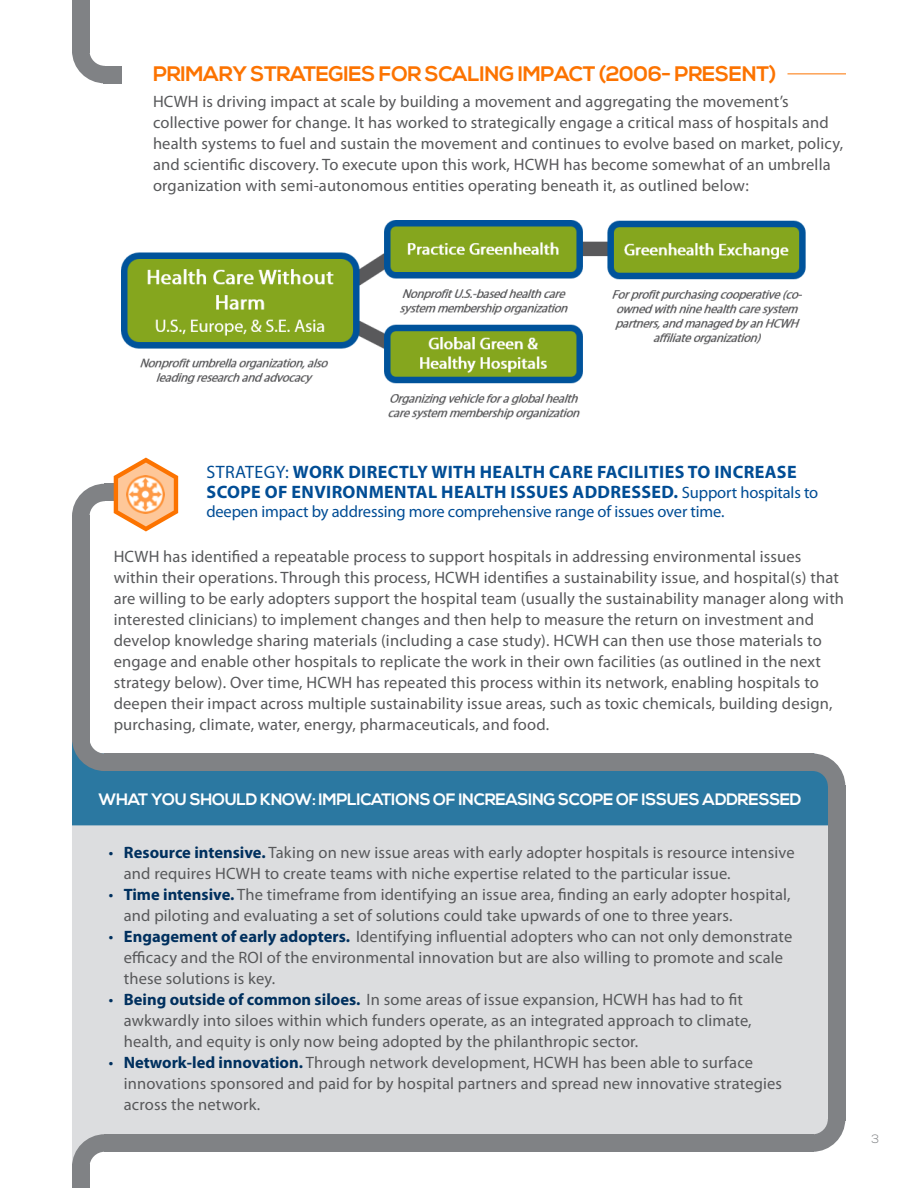
<style>
.page{position:relative;width:918px;height:1188px;background:#fff}
.page>*{position:absolute;margin:0;border:0;box-sizing:border-box;transform-origin:0 0}
.t1{font:700 21px "Nexa";letter-spacing:-.02em;color:#fc7300}
.t2{font:700 18px/19.5px "Myriad Pro";letter-spacing:.02em;color:#014d95}
.t3{font:16.5px/21px "Myriad Pro";letter-spacing:.01em;color:#57585a}
.t4{font:700 16.5px "Nexa";letter-spacing:-.02em;color:#fff}
.t5{font:16.5px "Myriad Pro";letter-spacing:-.01em;color:#014d95}
.t6{font:300 12px "Nexa";color:#787a7d}
.s1{font-weight:400}
.s2{font-weight:400;font-size:16.5px}
.s3{font-family:"Nexa";font-weight:700;font-size:13.5px;color:#00305e}
.s4{font-weight:700;color:#00305e}
</style>
<div class="page">
<div style="left:104px;top:484px;width:45px;height:17px;background:#808285"></div>
<svg style="left:72px;top:484px;width:33px;height:33px"></svg>
<div style="left:72px;top:515px;width:17px;height:233px;background:#808285"></div>
<svg style="left:114px;top:458px;width:64px;height:73px"></svg>
<img style="left:127px;top:476px;width:37px;height:37px">
<svg style="left:72px;top:825px;width:756px;height:363px;background:#dfe0e2"></svg>
<div style="left:72px;top:753px;width:756px;height:72px;background:#2b78a1"></div>
<div style="left:104px;top:754px;width:610px;height:17px;background:#808285"></div>
<svg style="left:72px;top:738px;width:33px;height:33px"></svg>
<div style="left:828px;top:785px;width:17px;height:336px;background:#808285"></div>
<div style="left:616px;top:754px;width:197px;height:17px;background:#808285"></div>
<svg style="left:813px;top:754px;width:32px;height:32px"></svg>
<div style="left:104px;top:1134px;width:610px;height:18px;background:#808285"></div>
<svg style="left:72px;top:1134px;width:33px;height:33px"></svg>
<div style="left:616px;top:1134px;width:197px;height:18px;background:#808285"></div>
<svg style="left:813px;top:1119px;width:32px;height:33px"></svg>
<div style="left:72px;top:0;width:17px;height:53px;background:#808285"></div>
<svg style="left:72px;top:51px;width:33px;height:32px"></svg>
<div style="left:103px;top:66px;width:19px;height:17px;background:#808285"></div>
<hr style="left:788px;top:74px;width:58px;height:1px;background:#fc7300">
<div style="left:72px;top:1165px;width:17px;height:23px;background:#808285"></div>
<img style="left:122px;top:220px;width:684px;height:200px">
<p class="t1" style="left:153px;top:62px;width:625px">PRIMARY STRATEGIES FOR SCALING IMPACT (2006- PRESENT)</p>
<p class="t3" style="left:153px;top:90px;width:692px">HCWH is driving impact at scale by building a movement and aggregating the movement’s collective power for change. It has worked to strategically engage a critical mass of hospitals and health systems to fuel and sustain the movement and continues to evolve based on market, policy, and scientific discovery. To execute upon this work, HCWH has become somewhat of an umbrella organization with semi-autonomous entities operating beneath it, as outlined below:</p>
<p class="t2" style="left:207px;top:462px;width:613px"><span class="s1">STRATEGY:</span> WORK DIRECTLY WITH HEALTH CARE FACILITIES TO INCREASE<br>SCOPE OF ENVIRONMENTAL HEALTH ISSUES ADDRESSED. <span class="s2">Support hospitals to</span></p>
<p class="t5" style="left:206px;top:502px;width:520px">deepen impact by addressing more comprehensive range of issues over time.</p>
<p class="t3" style="left:114px;top:546px;width:732px">HCWH has identified a repeatable process to support hospitals in addressing environmental issues within their operations. Through this process, HCWH identifies a sustainability issue, and hospital(s) that are willing to be early adopters support the hospital team (usually the sustainability manager along with interested clinicians) to implement changes and then help to measure the return on investment and develop knowledge sharing materials (including a case study). HCWH can then use those materials to engage and enable other hospitals to replicate the work in their own facilities (as outlined in the next strategy below). Over time, HCWH has repeated this process within its network, enabling hospitals to deepen their impact across multiple sustainability issue areas, such as toxic chemicals, building design, purchasing, climate, water, energy, pharmaceuticals, and food.</p>
<p class="t4" style="left:98px;top:790px;width:704px">WHAT YOU SHOULD KNOW: IMPLICATIONS OF INCREASING SCOPE OF ISSUES ADDRESSED</p>
<p class="t3" style="left:124px;top:841px;width:672px;text-indent:-15px"><span class="s3">•</span> <span class="s4">Resource intensive.</span> Taking on new issue areas with early adopter hospitals is resource intensive and requires HCWH to create teams with niche expertise related to the particular issue.</p>
<p class="t3" style="left:124px;top:883px;width:668px;text-indent:-15px"><span class="s3">•</span> <span class="s4">Time intensive.</span> The timeframe from identifying an issue area, finding an early adopter hospital, and piloting and evaluating a set of solutions could take upwards of one to three years.</p>
<p class="t3" style="left:124px;top:925px;width:670px;text-indent:-15px"><span class="s3">•</span> <span class="s4">Engagement of early adopters.</span> Identifying influential adopters who can not only demonstrate efficacy and the ROI of the environmental innovation but are also willing to promote and scale these solutions is key.</p>
<p class="t3" style="left:124px;top:988px;width:629px;text-indent:-15px"><span class="s3">•</span> <span class="s4">Being outside of common siloes.</span> In some areas of issue expansion, HCWH has had to fit awkwardly into siloes within which funders operate, as an integrated approach to climate, health, and equity is only now being adopted by the philanthropic sector.</p>
<p class="t3" style="left:124px;top:1051px;width:660px;text-indent:-15px"><span class="s3">•</span> <span class="s4">Network-led innovation.</span> Through network development, HCWH has been able to surface innovations sponsored and paid for by hospital partners and spread new innovative strategies across the network.</p>
<p class="t6" style="left:872px;top:1132px;width:9px">3</p>
</div>
